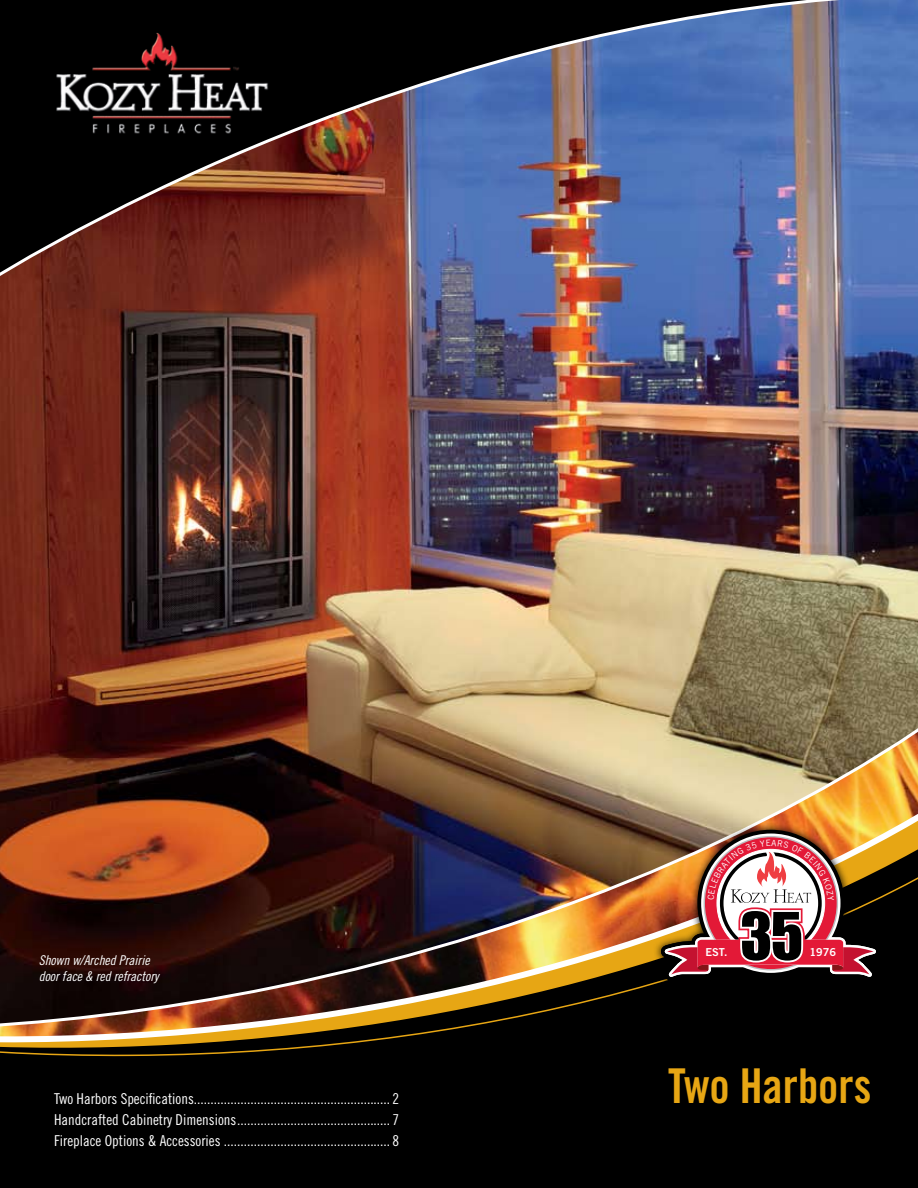
<style>
.page{position:relative;width:918px;height:1188px;background:#fff}
.page>*{position:absolute;margin:0;border:0;box-sizing:border-box;transform-origin:0 0}
.t1{font:60.45px "Impact";color:#000}
.t2{font:48px "Trade Gothic Bold Cond Twenty";color:#e7a614;scale:.95 1}
.t3{font:15px/21px "Trade Gothic Cond Eighteen";color:#fff;text-align:justify}
.t4{font:13.5px "Trade Gothic Cond Eighteen Obl";color:#fff}
.t5{font:10.95px "Trade Gothic Bold Two";color:#fff}
</style>
<div class="page">
<div style="left:0;top:785px;width:918px;height:403px;background:#000"></div>
<img style="left:0;top:331px;width:918px;height:465px">
<img style="left:0;top:0;width:918px;height:331px">
<img style="left:0;top:796px;width:918px;height:260px">
<img style="left:41px;top:22px;width:244px;height:132px">
<svg style="left:653px;top:821px;width:241px;height:190px"></svg>
<svg style="left:660px;top:829px;width:220px;height:164px"></svg>
<p class="t4" style="left:39px;top:952px;width:112px">Shown w/Arched Prairie</p>
<p class="t4" style="left:39px;top:968px;width:122px">door face &amp; red refractory</p>
<p class="t3" style="left:54px;top:1088px;width:346px">Two Harbors Specifications........................................................... 2<br>Handcrafted Cabinetry Dimensions.............................................. 7<br>Fireplace Options &amp; Accessories .................................................. 8</p>
<h1 class="t1" style="left:740px;top:889px;width:64px">35</h1>
<p class="t5" style="left:706px;top:945px;width:23px">EST.</p>
<p class="t5" style="left:809px;top:945px;width:28px">1976</p>
<h2 class="t2" style="left:668px;top:1057px;width:216px">Two Harbors</h2>
</div>
